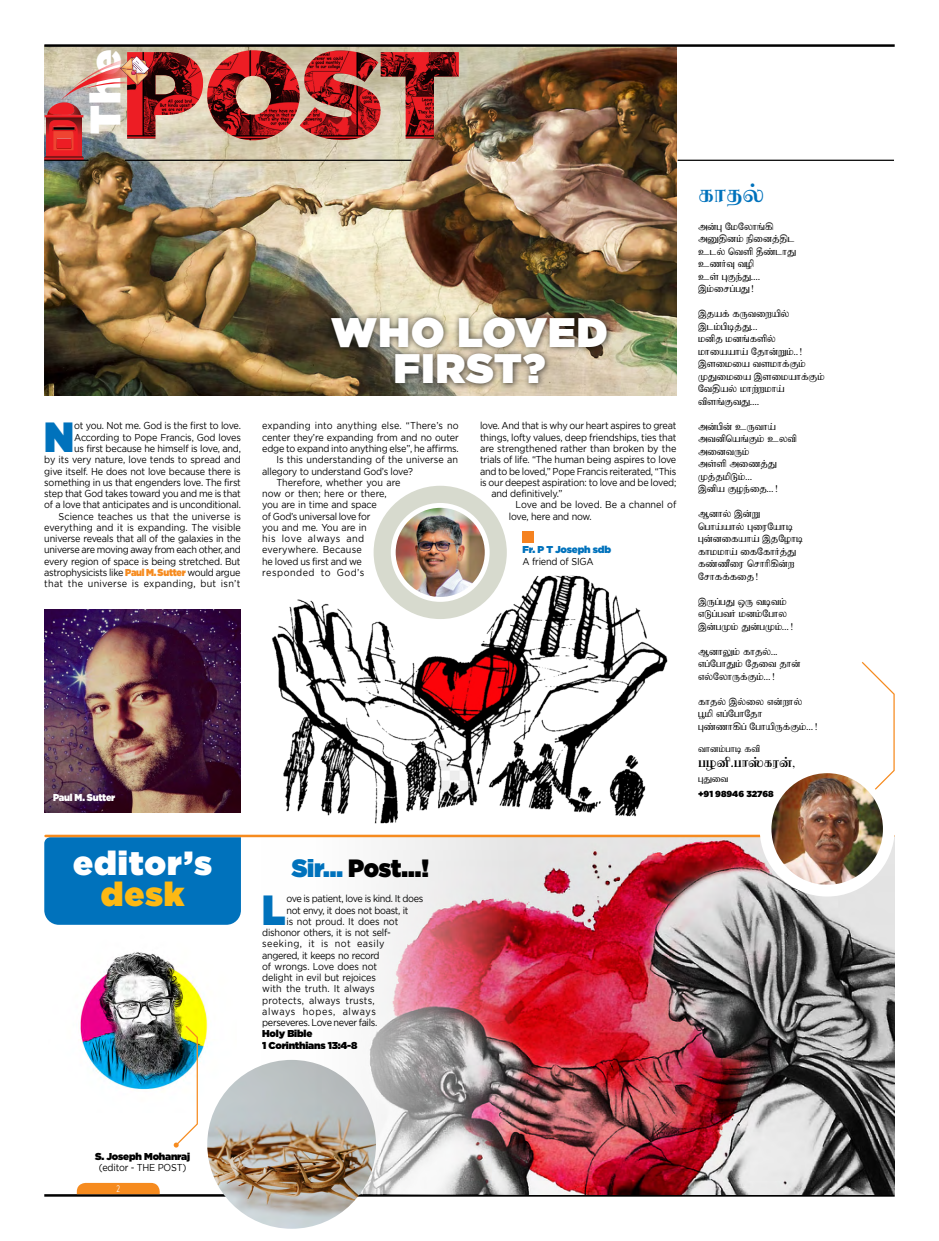
<style>
.page{position:relative;width:939px;height:1241px;background:#fff}
.page>*{position:absolute;margin:0;border:0;box-sizing:border-box;transform-origin:0 0}
.t1{font:900 42.62px "Gotham";color:#fff}
.t2{font:900 42.12px "Gotham";color:#0072bc;scale:.91 1}
.t3{font:900 42.12px "Gotham";color:#0072bc;scale:.9 1}
.t4{font:900 41.25px/36.2px "Gotham";letter-spacing:.03em;color:#fff;text-align:center}
.t5{font:900 33.5px "Gotham";letter-spacing:.03em;color:#fff}
.t6{font:900 33.5px "Gotham";color:#fdb913}
.t7{font:27.5px "Dn 034";color:#0072bc}
.t8{font:900 25px "Gotham";letter-spacing:-.02em;color:#000;scale:.95 1}
.t9{font:15px "Dn 034";color:#000}
.t10{font:700 11.25px "Gatsby FLF";color:#fff;scale:.85 1}
.t11{font:10.62px/12.5px "Dn 013";color:#000}
.t12{font:10px/11.2px "Gotham";letter-spacing:-.02em;color:#000;text-align:right;scale:.91 1}
.t13{font:10px "Gotham";color:#000;scale:.91 1}
.t14{font:10px "Gotham";letter-spacing:.005em;color:#000;scale:.91 1}
.t15{font:900 10px/11.2px "Gotham";letter-spacing:-.02em;color:#000}
.t16{font:10px "Gotham";letter-spacing:.015em;color:#000;scale:.91 1}
.t17{font:10px "Gotham";letter-spacing:.055em;color:#000;scale:.91 1}
.t18{font:10px "Gotham";letter-spacing:.025em;color:#000;scale:.91 1}
.t19{font:10px "Gotham";letter-spacing:.05em;color:#000;scale:.91 1}
.t20{font:10px "Gotham";letter-spacing:.02em;color:#000;scale:.91 1}
.t21{font:10px "Gotham";letter-spacing:.07em;color:#000;scale:.91 1}
.t22{font:900 10px "Gotham";letter-spacing:-.02em;color:#0072bc}
.t23{font:10px "Dn 013";color:#000}
.t24{font:900 10px "Gotham";letter-spacing:-.02em;color:#fff;scale:.91 1}
.t25{font:900 8.75px "Gotham";color:#000}
.s1{font-weight:900;color:#f68b1f}
.s2{color:#0072bc}
</style>
<div class="page">
<hr style="left:44px;top:1193px;width:851px;height:3px;background:#000">
<img style="left:44px;top:47px;width:633px;height:348px">
<img style="left:262px;top:837px;width:633px;height:357px">
<img style="left:54px;top:924px;width:177px;height:166px">
<div style="left:44px;top:837px;width:197px;height:87px;background:#0072bc"></div>
<hr style="left:44px;top:44px;width:851px;height:3px;background:#000">
<img style="left:44px;top:50px;width:415px;height:110px">
<svg style="left:77px;top:1182px;width:83px;height:11px"></svg>
<div style="left:325px;top:311px;width:289px;height:79px;background:#000;opacity:.75"></div>
<hr style="left:46px;top:834px;width:847px;height:3px;background:#f68b1f">
<svg style="left:174px;top:1024px;width:25px;height:123px"></svg>
<hr style="left:44px;top:160px;width:45px;height:1px;background:#000">
<img style="left:766px;top:767px;width:123px;height:123px;border-radius:62px">
<div style="left:760px;top:761px;width:135px;height:135px;border:12px solid #fff;border-radius:50%"></div>
<svg style="left:860px;top:662px;width:35px;height:129px"></svg>
<img style="left:207px;top:1059px;width:169px;height:169px;border-radius:84px">
<img style="left:44px;top:609px;width:197px;height:203px">
<img style="left:272px;top:575px;width:396px;height:248px">
<div style="left:374px;top:485px;width:133px;height:134px;background:#d7dace;border-radius:50%"></div>
<img style="left:393px;top:505px;width:94px;height:94px;border-radius:47px">
<div style="left:391px;top:503px;width:99px;height:98px;border:5px solid #fff;border-radius:50%"></div>
<div style="left:522px;top:531px;width:12px;height:11px;background:#f58220"></div>
<hr style="left:678px;top:160px;width:216px;height:1px;background:#000">
<hr style="left:125px;top:160px;width:286px;height:1px;background:#000">
<h1 class="t1" style="left:75px;top:134px;width:86px;rotate:-90deg">The</h1>
<h3 class="t4" style="left:331px;top:313px;width:278px">WHO LOVED<br>FIRST?</h3>
<p class="t12" style="left:44px;top:420px;width:218px">ot you. Not me. God is the first to love.<br>According to Pope Francis, God loves<br>us first because he himself is love, and,<br>by its very nature, love tends to spread and give itself. He does not love because there is something in us that engenders love. The first step that God takes toward you and me is that of a love that anticipates and is unconditional.<br>Science teaches us that the universe is everything and it is expanding. The visible universe reveals that all of the galaxies in the universe are moving away from each other, and every region of space is being stretched. But astrophysicists like <span class="s1">Paul M. Sutter</span> would argue that the universe is expanding, but isn’t</p>
<p class="t16" style="left:262px;top:420px;width:218px">expanding into anything else. “There’s no</p>
<h2 class="t2" style="left:44px;top:407px;width:34px">N</h2>
<p class="t12" style="left:262px;top:431px;width:218px">center they’re expanding from and no outer</p>
<p class="t12" style="left:262px;top:442px;width:217px">edge to expand into anything else”, he affirms.</p>
<p class="t13" style="left:276px;top:454px;width:201px">Is this understanding of the universe an</p>
<p class="t12" style="left:262px;top:465px;width:167px">allegory to understand God’s love?</p>
<p class="t13" style="left:276px;top:476px;width:138px">Therefore, whether you are</p>
<p class="t14" style="left:262px;top:488px;width:138px">now or then; here or there,</p>
<p class="t12" style="left:262px;top:499px;width:127px">you are in time and space</p>
<p class="t12" style="left:262px;top:510px;width:121px">of God’s universal love for</p>
<p class="t12" style="left:262px;top:521px;width:116px">you and me. You are in</p>
<p class="t17" style="left:262px;top:533px;width:114px">his love always and</p>
<p class="t20" style="left:262px;top:544px;width:111px">everywhere. Because</p>
<p class="t12" style="left:262px;top:555px;width:111px">he loved us first and we</p>
<p class="t17" style="left:262px;top:566px;width:114px">responded to God’s</p>
<p class="t12" style="left:480px;top:420px;width:217px">love. And that is why our heart aspires to great</p>
<p class="t12" style="left:480px;top:431px;width:217px">things, lofty values, deep friendships, ties that</p>
<p class="t12" style="left:480px;top:442px;width:217px">are strengthened rather than broken by the</p>
<p class="t12" style="left:480px;top:454px;width:217px">trials of life. “The human being aspires to love</p>
<p class="t12" style="left:480px;top:465px;width:217px">and to be loved,” Pope Francis reiterated, “This</p>
<p class="t12" style="left:480px;top:476px;width:217px">is our deepest aspiration: to love and be loved;</p>
<p class="t12" style="left:491px;top:487px;width:80px">and definitively.”</p>
<p class="t13" style="left:516px;top:499px;width:178px">Love and be loved. Be a channel of</p>
<p class="t12" style="left:509px;top:510px;width:93px">love, here and now.</p>
<p class="t22" style="left:522px;top:542px;width:90px">Fr. P T Joseph sdb</p>
<p class="t12" style="left:522px;top:555px;width:80px">A friend of SIGA</p>
<p class="t24" style="left:53px;top:790px;width:70px">Paul M. Sutter</p>
<h3 class="t5" style="left:73px;top:839px;width:140px">editor’s</h3>
<h3 class="t6" style="left:101px;top:870px;width:85px">desk</h3>
<h3 class="t8" style="left:292px;top:850px;width:146px"><span class="s2">Sir…</span> Post…!</h3>
<h2 class="t3" style="left:262px;top:879px;width:27px">L</h2>
<p class="t12" style="left:286px;top:892px;width:152px">ove is patient, love is kind. It does</p>
<p class="t12" style="left:286px;top:904px;width:136px">not envy, it does not boast, it</p>
<p class="t12" style="left:286px;top:915px;width:125px">is not proud. It does not</p>
<p class="t12" style="left:262px;top:926px;width:143px">dishonor others, it is not self-</p>
<p class="t19" style="left:262px;top:938px;width:136px">seeking, it is not easily</p>
<p class="t12" style="left:262px;top:949px;width:131px">angered, it keeps no record</p>
<p class="t12" style="left:262px;top:960px;width:128px">of wrongs. Love does not</p>
<p class="t12" style="left:262px;top:971px;width:126px">delight in evil but rejoices</p>
<p class="t14" style="left:262px;top:983px;width:125px">with the truth. It always</p>
<p class="t18" style="left:262px;top:994px;width:125px">protects, always trusts,</p>
<p class="t21" style="left:262px;top:1005px;width:127px">always hopes, always</p>
<p class="t12" style="left:262px;top:1016px;width:128px">perseveres. Love never fails.</p>
<p class="t15" style="left:262px;top:1027px;width:97px">Holy Bible<br>1 Corinthians 13:4-8</p>
<h3 class="t7" style="left:698px;top:180px;width:67px">LôRp</h3>
<p class="t11" style="left:698px;top:219px;width:100px">AU× ÚUÚXÔE¡<br>AÀ§]M ¨Û]J§P<br>EPP ÙY° ¾IPÔÕ<br>EQOÜ Y¯<br>ES ×ÏKÕ....<br>CMÛNLTÕ!</p>
<p class="t11" style="left:698px;top:307px;width:128px">CRVD LÚYÛ\«P<br>CPM©¥JÕ...<br>U²R U]EL°P<br>UÔÛVVÔN ÚRÔUßM..!<br>C[ÛUÛV Y[UÔDÏM<br>ØÕÛUÛV C[ÛUVÔDÏM<br>ÚY§VP UÔT\UÔN ®[EÏYÕ....</p>
<p class="t11" style="left:698px;top:419px;width:100px">AU©U EÚYÔN<br>AY²ÙVEÏM EX®<br>AÛ]YÚM<br>AS° AÛQJÕ<br>ØJRªÓM...<br>C²V ÏZKÛR...!</p>
<p class="t11" style="left:698px;top:507px;width:107px">B]ÔP CUß<br>ÙTÔNVÔP ×ÛWÚVÔ¥ ×U]ÛLVÔN CRÚZÔ¥<br>LÔUUÔN ÛLÚLÔOJÕ<br>LI½ÛW ÙNÔ¬¡U\<br>ÚNÔLDLÛR!</p>
<p class="t11" style="left:698px;top:594px;width:96px">CÚLTÕ JÚ Y¥YM<br>GÓLTYO U]MÚTÔX<br>CUTØM ÕUTØM...!</p>
<p class="t11" style="left:698px;top:644px;width:104px">B]ÔÛM LÔRP...<br>GLÚTÔÕM ÚRÛY RÔU<br>GPÚXÔÚDÏM...!</p>
<p class="t11" style="left:698px;top:694px;width:120px">LÔRP CPÛX GU\ÔP<br>Éª GLÚTÔÚRÔ<br>×IQÔ¡L ÚTÔ«ÚDÏM...!</p>
<p class="t23" style="left:698px;top:742px;width:64px">YÔ]MTÔ¥ L®</p>
<h3 class="t9" style="left:698px;top:754px;width:98px">TZ².TôvLWu,</h3>
<p class="t23" style="left:698px;top:772px;width:32px">×ÕÛY</p>
<p class="t25" style="left:698px;top:788px;width:77px">+91 98946 32768</p>
<p class="t15" style="left:95px;top:1149px;width:96px">S. Joseph Mohanraj</p>
<p class="t12" style="left:99px;top:1161px;width:98px">(editor - THE POST)</p>
<p class="t10" style="left:117px;top:1183px;width:6px">2</p>
</div>
